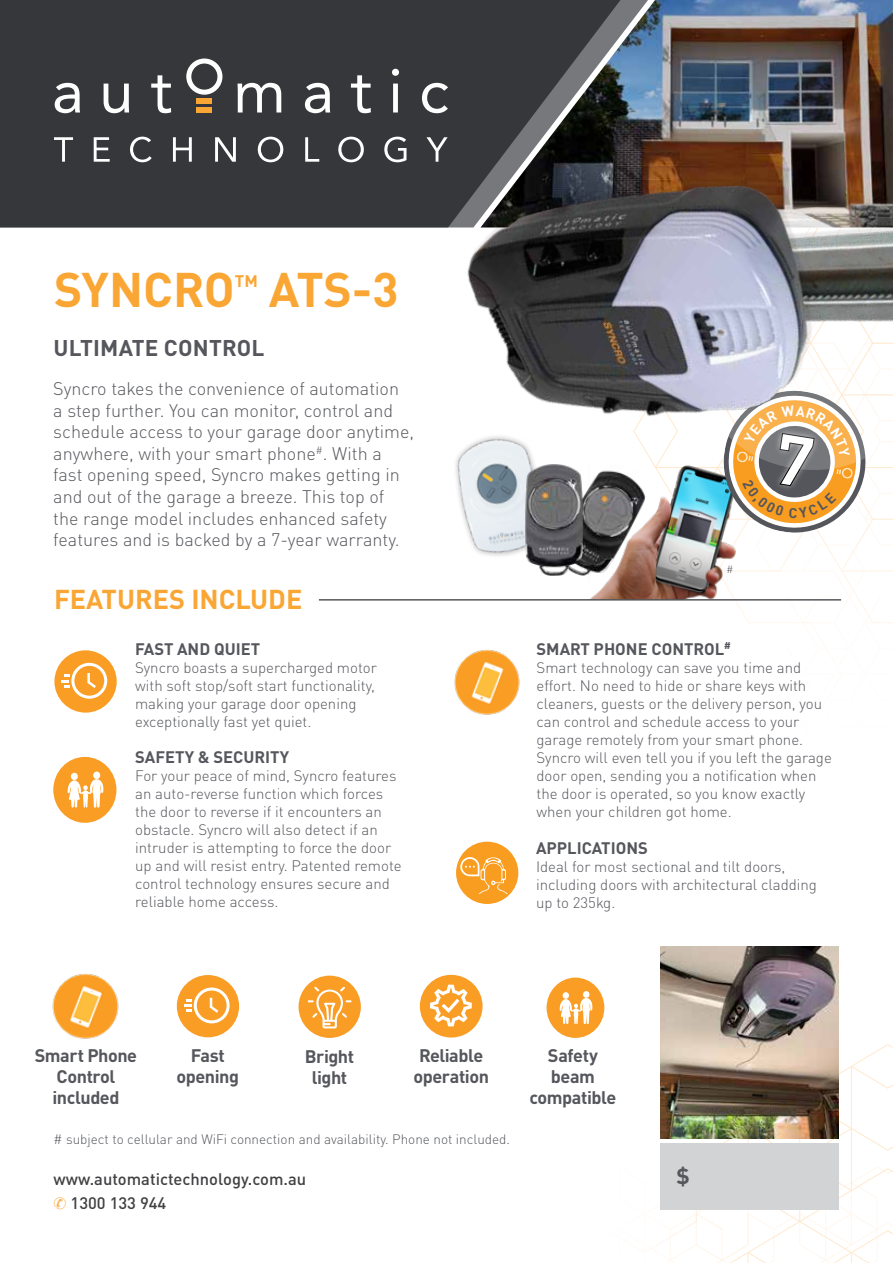
<style>
.page{position:relative;width:893px;height:1263px;background:#fff}
.page>*{position:absolute;margin:0;border:0;box-sizing:border-box;transform-origin:0 0}
.t1{font:700 48px "DINOT";letter-spacing:-.005em;color:#faa634}
.t2{font:700 27px "DINOT";color:#faa634}
.t3{font:700 22.5px "DINOT";letter-spacing:.01em;color:#55575c}
.t4{font:700 21.6px "DINOT";color:#55575c}
.t5{font:300 18px/21.6px "DINOT";color:#55575c}
.t6{font:700 18px/21px "DINOT";letter-spacing:-.025em;color:#55575c;text-align:center}
.t7{font:700 16.65px "DINOT";color:#faa634}
.t8{font:700 16.5px "DINOT";color:#55575c}
.t9{font:500 16.5px/24px "DINOT";color:#414042}
.t10{font:300 15px/18px "DINOT";color:#55575c}
.t11{font:300 13.5px "DINOT";color:#55575c}
.t12{font:300 10.5px "DINOT";color:#55575c}
.s1{color:#fbae49}
</style>
<div class="page">
<div style="left:299px;top:976px;width:62px;height:62px;background:#f99d25;border-radius:50%"></div>
<svg style="left:728px;top:1044px;width:160px;height:219px"></svg>
<div style="left:0;top:0;width:380px;height:227px;background:#36373b"></div>
<svg style="left:54px;top:137px;width:19px;height:25px"></svg>
<svg style="left:94px;top:137px;width:16px;height:25px"></svg>
<svg style="left:130px;top:137px;width:22px;height:25px"></svg>
<svg style="left:173px;top:137px;width:19px;height:25px"></svg>
<svg style="left:215px;top:137px;width:21px;height:25px"></svg>
<svg style="left:258px;top:137px;width:25px;height:25px"></svg>
<svg style="left:305px;top:137px;width:14px;height:25px"></svg>
<svg style="left:338px;top:137px;width:26px;height:25px"></svg>
<svg style="left:55px;top:83px;width:25px;height:30px"></svg>
<svg style="left:104px;top:84px;width:25px;height:29px"></svg>
<svg style="left:151px;top:75px;width:20px;height:38px"></svg>
<svg style="left:238px;top:83px;width:43px;height:29px"></svg>
<svg style="left:305px;top:83px;width:25px;height:30px"></svg>
<svg style="left:351px;top:75px;width:20px;height:38px"></svg>
<svg style="left:186px;top:59px;width:36px;height:36px"></svg>
<div style="left:196px;top:99px;width:16px;height:5px;background:#faa634"></div>
<div style="left:196px;top:107px;width:16px;height:5px;background:#faa634"></div>
<img style="left:660px;top:946px;width:179px;height:192px">
<img style="left:52px;top:973px;width:67px;height:66px">
<div style="left:660px;top:1143px;width:179px;height:66px;background:#d1d3d4"></div>
<div style="left:547px;top:977px;width:57px;height:61px;background:#f99d25;border-radius:50%"></div>
<svg style="left:560px;top:992px;width:32px;height:32px"></svg>
<div style="left:456px;top:842px;width:62px;height:62px;background:#f99d20;border-radius:50%"></div>
<svg style="left:460px;top:857px;width:47px;height:36px"></svg>
<div style="left:177px;top:975px;width:62px;height:62px;background:#f99d25;border-radius:50%"></div>
<svg style="left:308px;top:987px;width:44px;height:41px"></svg>
<img style="left:590px;top:591px;width:127px;height:8px">
<hr style="left:319px;top:599px;width:522px;height:2px;background:#55575c">
<img style="left:380px;top:0;width:513px;height:591px">
<div style="left:53px;top:757px;width:63px;height:66px;background:#f99d25;border-radius:50%"></div>
<div style="left:93px;top:772px;width:7px;height:7px;background:#fff;border-radius:50%"></div>
<svg style="left:68px;top:773px;width:35px;height:35px"></svg>
<svg style="left:184px;top:987px;width:46px;height:36px"></svg>
<div style="left:54px;top:650px;width:63px;height:63px;background:#f99d25;border-radius:50%"></div>
<svg style="left:62px;top:663px;width:45px;height:36px"></svg>
<img style="left:454px;top:649px;width:66px;height:66px">
<div style="left:420px;top:975px;width:63px;height:62px;background:#f99d25;border-radius:50%"></div>
<svg style="left:430px;top:985px;width:42px;height:41px"></svg>
<svg style="left:718px;top:121px;width:175px;height:525px"></svg>
<h1 class="t1" style="left:54px;top:252px;width:182px">SYNCRO</h1>
<p class="t7" style="left:235px;top:268px;width:24px">TM</p>
<h1 class="t1" style="left:269px;top:252px;width:131px">ATS-3</h1>
<h3 class="t3" style="left:53px;top:331px;width:213px">ULTIMATE CONTROL</h3>
<p class="t5" style="left:53px;top:376px;width:362px">Syncro takes the convenience of automation<br>a step further. You can monitor, control and schedule access to your garage door anytime, anywhere, with your smart phone<sup>#</sup>. With a fast opening speed, Syncro makes getting in and out of the garage a breeze. This top of the range model includes enhanced safety features and is backed by a 7-year warranty.</p>
<h2 class="t2" style="left:54px;top:578px;width:250px">FEATURES INCLUDE</h2>
<p class="t8" style="left:135px;top:636px;width:127px">FAST AND QUIET</p>
<p class="t10" style="left:135px;top:657px;width:243px">Syncro boasts a supercharged motor with soft stop/soft start functionality, making your garage door opening exceptionally fast yet quiet.</p>
<p class="t8" style="left:135px;top:744px;width:156px">SAFETY &amp; SECURITY</p>
<p class="t10" style="left:135px;top:766px;width:268px">For your peace of mind, Syncro features an auto-reverse function which forces the door to reverse if it encounters an obstacle. Syncro will also detect if an intruder is attempting to force the door up and will resist entry. Patented remote control technology ensures secure and reliable home access.</p>
<p class="t12" style="left:726px;top:561px;width:9px">#</p>
<p class="t8" style="left:536px;top:636px;width:196px">SMART PHONE CONTROL<sup>#</sup></p>
<p class="t10" style="left:536px;top:657px;width:297px">Smart technology can save you time and effort. No need to hide or share keys with cleaners, guests or the delivery person, you can control and schedule access to your garage remotely from your smart phone.<br>Syncro will even tell you if you left the garage door open, sending you a notification when the door is operated, so you know exactly when your children got home.</p>
<p class="t8" style="left:536px;top:835px;width:113px">APPLICATIONS</p>
<p class="t10" style="left:536px;top:857px;width:282px">Ideal for most sectional and tilt doors, including doors with architectural cladding up to 235kg.</p>
<p class="t6" style="left:35px;top:1044px;width:104px">Smart Phone<br>Control included</p>
<p class="t6" style="left:176px;top:1044px;width:64px">Fast opening</p>
<p class="t6" style="left:305px;top:1044px;width:51px">Bright light</p>
<p class="t6" style="left:413px;top:1044px;width:77px">Reliable operation</p>
<p class="t11" style="left:54px;top:1128px;width:458px"># subject to cellular and WiFi connection and availability. Phone not included.</p>
<p class="t9" style="left:54px;top:1165px;width:254px">www.automatictechnology.com.au <span class="s1">✆</span> 1300 133 944</p>
<p class="t6" style="left:529px;top:1044px;width:88px">Safety beam compatible</p>
<h3 class="t4" style="left:677px;top:1159px;width:15px">$</h3>
</div>
